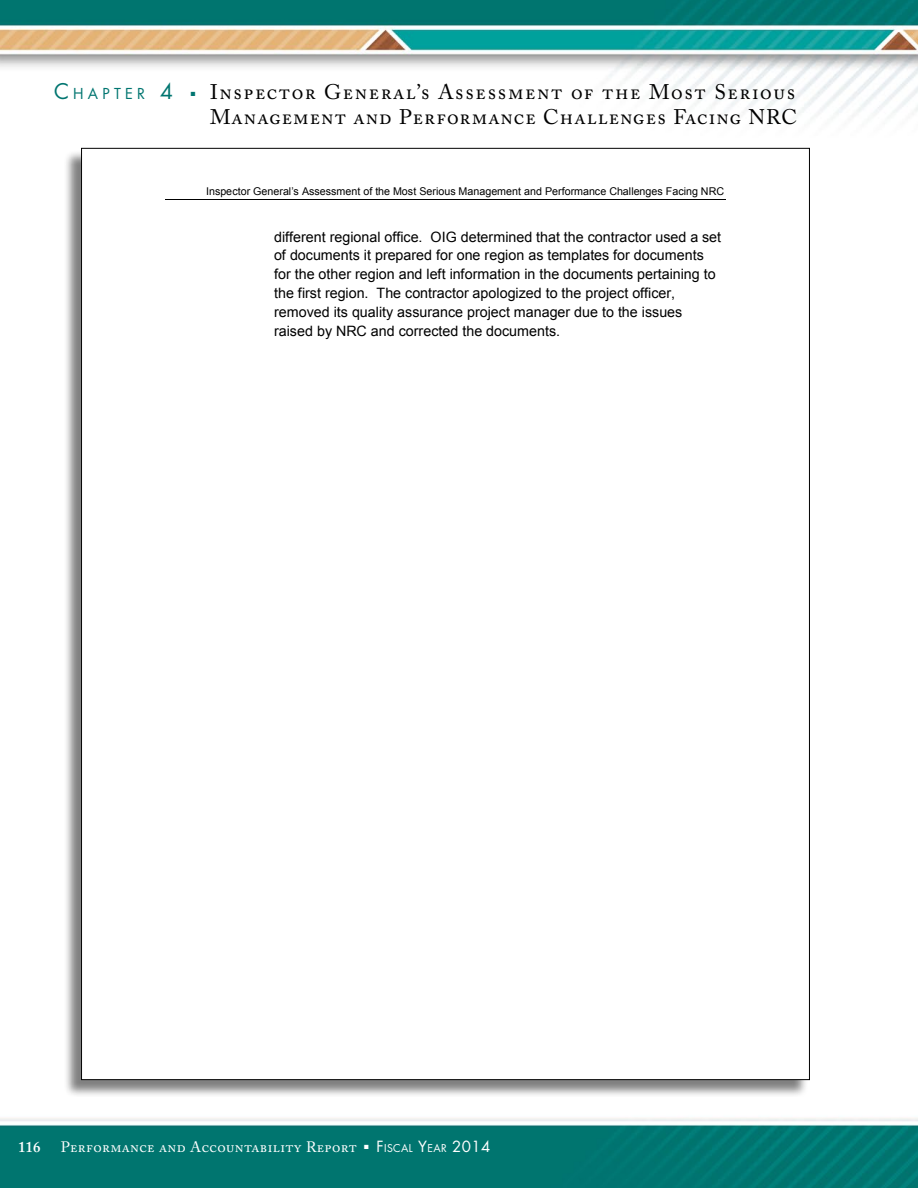
<style>
.page{position:relative;width:918px;height:1188px;background:#fff}
.page>*{position:absolute;margin:0;border:0;box-sizing:border-box;transform-origin:0 0}
.t1{font:21px/25.2px "Adobe Caslon Pro";letter-spacing:.06em;color:#000;text-align:right}
.t2{font:15px "Adobe Caslon Pro";letter-spacing:.025em;color:#fff}
.t3{font:600 15px "Adobe Caslon Pro";color:#fff}
.t4{font:14.7px "Futura";letter-spacing:.285em;color:#007570}
.t5{font:14.25px/18.9px "Arial";color:#000}
.t6{font:10.65px "Arial";letter-spacing:.005em;color:#000}
.t7{font:10.5px "Futura";letter-spacing:.035em;color:#fff}
.s1{font-size:21px}
.s2{color:#007570}
.s3{font-size:15px}
</style>
<div class="page">
<img style="left:0;top:0;width:918px;height:1188px">
<div style="left:64px;top:150px;width:744px;height:947px;background:#000;opacity:.5"></div>
<div style="left:82px;top:148px;width:727px;height:932px;background:#fff"></div>
<hr style="left:165px;top:199px;width:561px;height:1px;background:#000">
<p class="t4" style="left:54px;top:83px;width:120px"><span class="s1">C</span> HAPTER <span class="s1">4</span></p>
<h1 class="t1" style="left:191px;top:79px;width:608px"><span class="s2">■</span> Inspector General’s Assessment of the Most Serious<br>Management and Performance Challenges Facing NRC</h1>
<p class="t6" style="left:206px;top:185px;width:520px">Inspector General’s Assessment of the Most Serious Management and Performance Challenges Facing NRC</p>
<p class="t5" style="left:274px;top:227px;width:449px">different regional office. OIG determined that the contractor used a set of documents it prepared for one region as templates for documents for the other region and left information in the documents pertaining to the first region. The contractor apologized to the project officer, removed its quality assurance project manager due to the issues raised by NRC and corrected the documents.</p>
<p class="t3" style="left:18px;top:1138px;width:24px">116</p>
<p class="t2" style="left:61px;top:1138px;width:298px">Performance and Accountability Report</p>
<p class="t7" style="left:364px;top:1141px;width:128px">■ <span class="s3">F</span>ISCAL <span class="s3">Y</span>EAR <span class="s3">2014</span></p>
</div>
